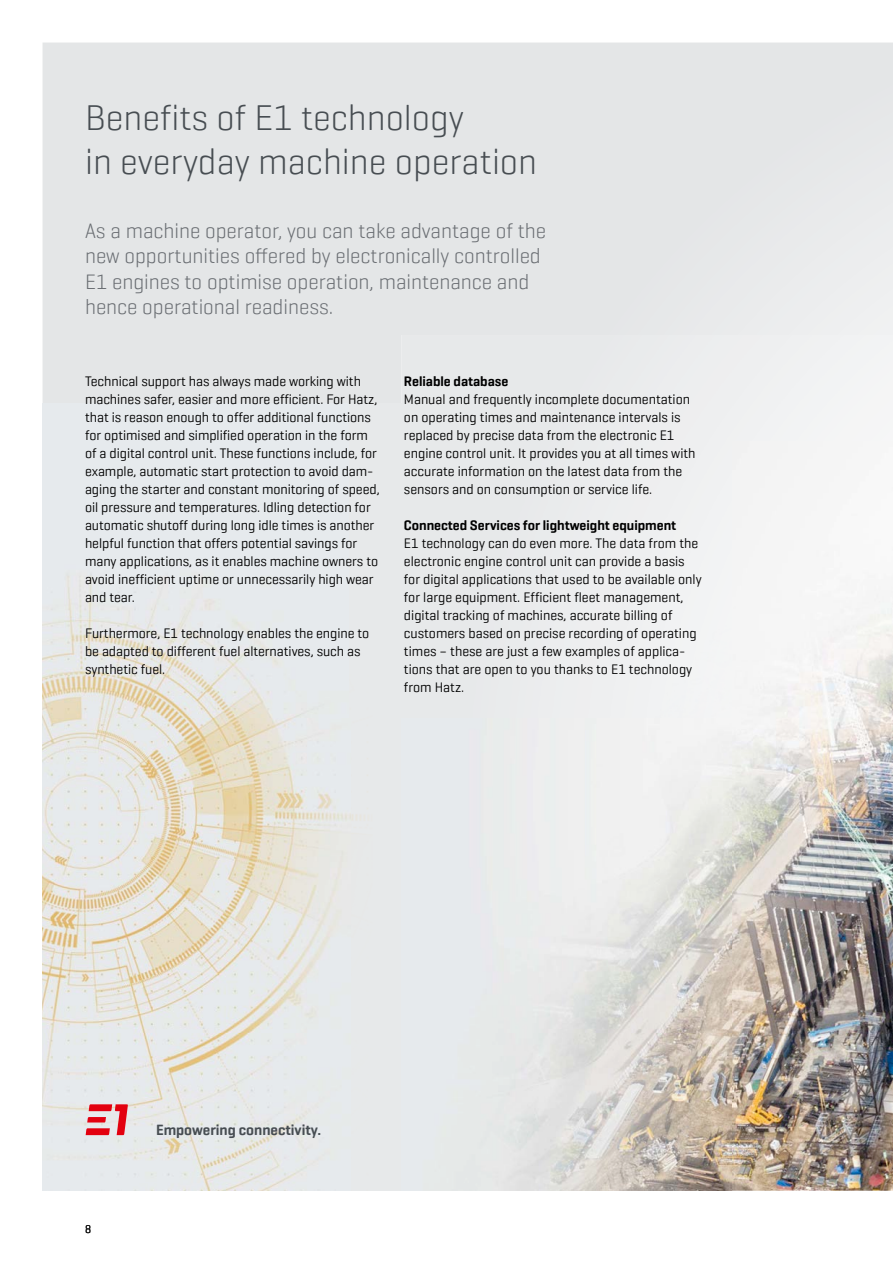
<style>
.page{position:relative;width:893px;height:1263px;background:#fff}
.page>*{position:absolute;margin:0;border:0;box-sizing:border-box;transform-origin:0 0}
.t1{font:300 36px/43.2px "Geogrotesque";color:#474d52}
.t2{font:300 21px/25.5px "Geogrotesque";color:#686c71}
.t3{font:600 15px "Geogrotesque";color:#474d52}
.t4{font:13.8px/18px "Geogrotesque";letter-spacing:-.005em;color:#000}
.t5{font:600 13.8px "Geogrotesque";color:#000}
.t6{font:11.25px "Geogrotesque";color:#000}
</style>
<div class="page">
<div style="left:43px;top:43px;width:850px;height:361px;background:#e4e6e7"></div>
<div style="left:401px;top:335px;width:492px;height:106px;background:#eceeef"></div>
<img style="left:731px;top:441px;width:162px;height:536px">
<img style="left:731px;top:977px;width:162px;height:214px">
<img style="left:43px;top:404px;width:688px;height:787px">
<svg style="left:86px;top:1104px;width:42px;height:31px"></svg>
<h1 class="t1" style="left:85px;top:95px;width:454px">Benefits of E1 technology<br>in everyday machine operation</h1>
<h2 class="t2" style="left:85px;top:217px;width:463px">As a machine operator, you can take advantage of the new opportunities offered by electronically controlled E1 engines to optimise operation, maintenance and hence operational readiness.</h2>
<p class="t4" style="left:85px;top:372px;width:296px">Technical support has always made working with machines safer, easier and more efficient. For Hatz, that is reason enough to offer additional functions for optimised and simplified operation in the form of a digital control unit. These functions include, for example, automatic start protection to avoid dam&shy;aging the starter and constant monitoring of speed, oil pressure and temperatures. Idling detection for automatic shutoff during long idle times is another helpful function that offers potential savings for many applications, as it enables machine owners to avoid inefficient uptime or unnecessarily high wear and tear.</p>
<p class="t4" style="left:85px;top:624px;width:286px">Furthermore, E1 technology enables the engine to be adapted to different fuel alternatives, such as synthetic fuel.</p>
<p class="t5" style="left:404px;top:373px;width:106px">Reliable database</p>
<p class="t4" style="left:404px;top:390px;width:293px">Manual and frequently incomplete documentation on operating times and maintenance intervals is replaced by precise data from the electronic E1 engine control unit. It provides you at all times with accurate information on the latest data from the sensors and on consumption or service life.</p>
<p class="t5" style="left:404px;top:517px;width:274px">Connected Services for lightweight equipment</p>
<p class="t4" style="left:404px;top:534px;width:299px">E1 technology can do even more. The data from the electronic engine control unit can provide a basis for digital applications that used to be available only for large equipment. Efficient fleet management, digital tracking of machines, accurate billing of customers based on precise recording of operating times – these are just a few examples of applica&shy;tions that are open to you thanks to E1 technology from Hatz.</p>
<p class="t6" style="left:85px;top:1222px;width:8px">8</p>
<p class="t3" style="left:156px;top:1120px;width:167px">Empowering connectivity.</p>
</div>
